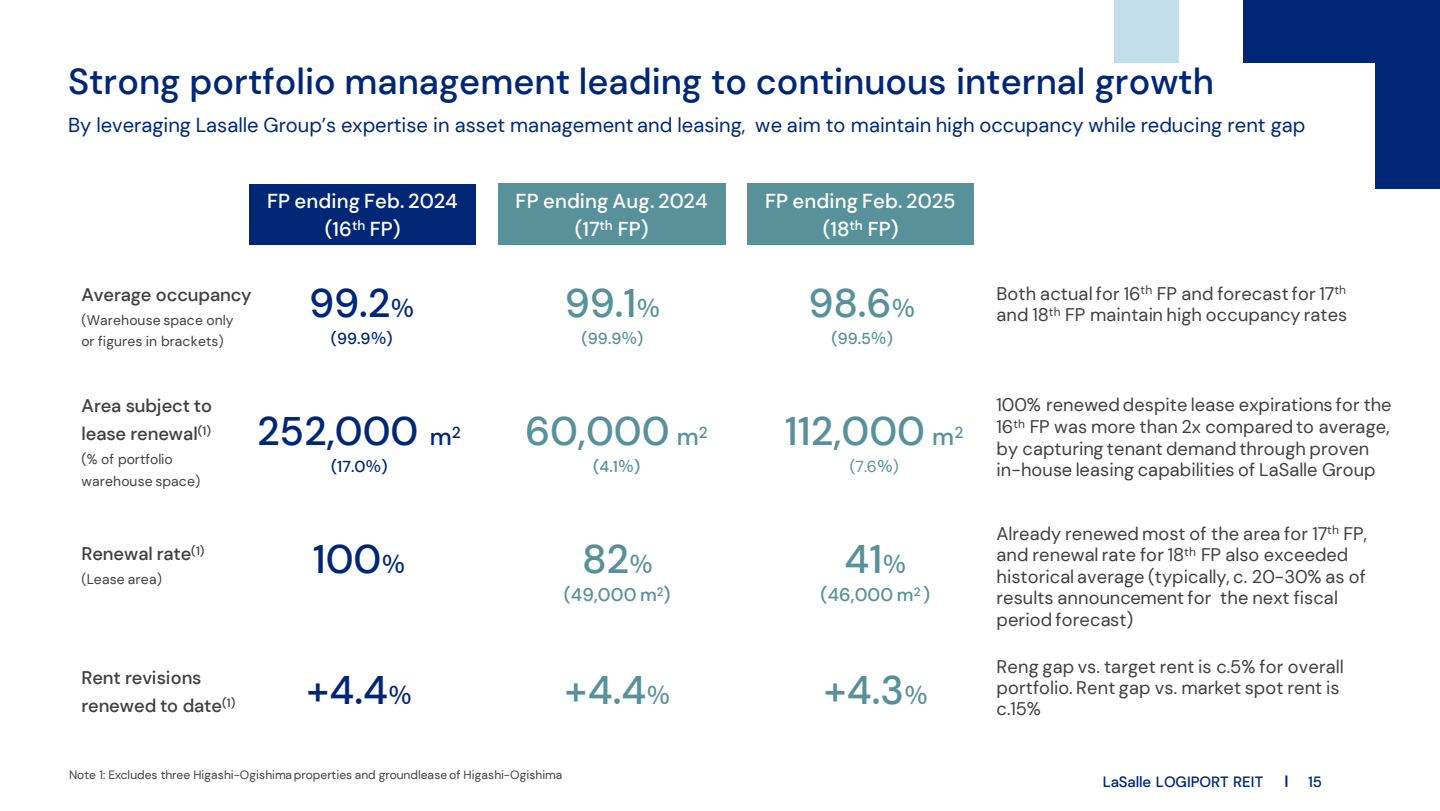
<style>
.page{position:relative;width:1440px;height:811px;background:#fff}
.page>*{position:absolute;margin:0;border:0;box-sizing:border-box;transform-origin:0 0}
.t1{font:500 39.8px "DM Sans";letter-spacing:-.005em;color:#589199}
.t2{font:500 39.8px "DM Sans";letter-spacing:-.005em;color:#002776}
.t3{font:500 36px "DM Sans";color:#002776}
.t4{font:20.2px "DM Sans";color:#002776}
.t5{font:500 20.2px "DM Sans";letter-spacing:.005em;color:#fff}
.t6{font:18.2px/21.6px "DM Sans";letter-spacing:.005em;color:#404040}
.t7{font:500 18.2px/27.8px "DM Sans";letter-spacing:-.005em;color:#404040}
.t8{font:500 18.2px "DM Sans";letter-spacing:.01em;color:#589199}
.t9{font:500 15.8px "DM Sans";color:#589199}
.t10{font:500 15.8px "DM Sans";color:#002776}
.t11{font:15.8px "DM Sans";color:#589199}
.t12{font:500 14.8px "DM Sans";color:#002776}
.t13{font:14px/21.6px "DM Sans";letter-spacing:.01em;color:#404040}
.t14{font:12px "DM Sans";color:#404040}
.s1{font-family:"Noto Sans JP";font-size:24px}
.s2{font-family:"Noto Sans JP"}
.s3{font-size:24px}
.s4{font-family:"Noto Sans JP";font-weight:500}
</style>
<div class="page">
<svg style="left:1285px;top:775px;width:2px;height:11px"></svg>
<div style="left:1376px;top:0;width:64px;height:188px;background:#002776"></div>
<div style="left:1243px;top:0;width:197px;height:62px;background:#002776"></div>
<div style="left:1114px;top:0;width:64px;height:62px;background:#c2deea"></div>
<div style="left:250px;top:184px;width:226px;height:60px;background:#002776"></div>
<div style="left:498px;top:183px;width:227px;height:61px;background:#589199"></div>
<div style="left:747px;top:183px;width:227px;height:61px;background:#589199"></div>
<p class="t3" style="left:68px;top:59px;width:1147px">Strong portfolio management leading to continuous internal growth</p>
<p class="t4" style="left:68px;top:112px;width:1239px">By leveraging Lasalle Group’s expertise in asset management and leasing, we aim to maintain high occupancy while reducing rent gap</p>
<p class="t5" style="left:267px;top:188px;width:192px">FP ending Feb. 2024</p>
<p class="t5" style="left:325px;top:217px;width:77px">(16<sup>th</sup> FP)</p>
<p class="t7" style="left:81px;top:280px;width:172px">Average occupancy</p>
<p class="t13" style="left:81px;top:309px;width:154px">(Warehouse space only or figures in brackets)</p>
<p class="t2" style="left:309px;top:278px;width:107px">99.2<span class="s1">％</span></p>
<p class="t10" style="left:331px;top:328px;width:63px">(99.9<span class="s2">％</span>)</p>
<p class="t7" style="left:82px;top:392px;width:132px">Area subject to lease renewal<sup>(1)</sup></p>
<p class="t13" style="left:82px;top:448px;width:120px">(% of portfolio warehouse space)</p>
<p class="t7" style="left:81px;top:539px;width:125px">Renewal rate<sup>(1)</sup></p>
<p class="t13" style="left:81px;top:567px;width:82px">(Lease area)</p>
<p class="t2" style="left:257px;top:406px;width:205px">252,000 <span class="s3">m</span><sup>2</sup></p>
<p class="t10" style="left:331px;top:456px;width:58px">(17.0<span class="s2">％</span>)</p>
<p class="t2" style="left:313px;top:534px;width:94px">100<span class="s1">％</span></p>
<p class="t7" style="left:81px;top:663px;width:155px">Rent revisions renewed to date<sup>(1)</sup></p>
<p class="t2" style="left:306px;top:664px;width:108px">+4.4<span class="s1">％</span></p>
<p class="t5" style="left:516px;top:188px;width:194px">FP ending Aug. 2024</p>
<p class="t5" style="left:575px;top:217px;width:76px">(17<sup>th</sup> FP)</p>
<p class="t1" style="left:565px;top:278px;width:97px">99.1<span class="s1">％</span></p>
<p class="t9" style="left:582px;top:328px;width:63px">(99.9<span class="s2">％</span>)</p>
<p class="t1" style="left:525px;top:406px;width:184px">60,000 <span class="s3">m</span><sup>2</sup></p>
<p class="t9" style="left:593px;top:456px;width:48px">(4.1<span class="s2">％</span>)</p>
<p class="t1" style="left:582px;top:534px;width:73px">82<span class="s1">％</span></p>
<p class="t8" style="left:564px;top:583px;width:108px">(49,000 m<sup>2</sup>)</p>
<p class="t1" style="left:564px;top:664px;width:108px">+4.4<span class="s1">％</span></p>
<p class="t14" style="left:69px;top:767px;width:495px">Note 1: Excludes three Higashi-Ogishimaproperties and groundlease of Higashi-Ogishima</p>
<p class="t5" style="left:765px;top:188px;width:192px">FP ending Feb. 2025</p>
<p class="t5" style="left:823px;top:217px;width:77px">(18<sup>th</sup> FP)</p>
<p class="t1" style="left:808px;top:278px;width:109px">98.6<span class="s1">％</span></p>
<p class="t9" style="left:831px;top:328px;width:63px">(99.5<span class="s2">％</span>)</p>
<p class="t1" style="left:785px;top:406px;width:180px">112,000 <span class="s3">m</span><sup>2</sup></p>
<p class="t11" style="left:850px;top:456px;width:51px">(7.6<span class="s4">％</span>)</p>
<p class="t1" style="left:845px;top:534px;width:63px">41<span class="s1">％</span></p>
<p class="t8" style="left:821px;top:583px;width:111px">(46,000 m<sup>2</sup> )</p>
<p class="t1" style="left:823px;top:664px;width:106px">+4.3<span class="s1">％</span></p>
<p class="t6" style="left:997px;top:282px;width:352px">Both actual for 16<sup>th</sup> FP and forecast for 17<sup>th </sup>and 18<sup>th</sup> FP maintain high occupancy rates</p>
<p class="t6" style="left:997px;top:394px;width:396px">100% renewed despite lease expirations for the 16<sup>th</sup> FP was more than 2x compared to average, by capturing tenant demand through proven in-house leasing capabilities of LaSalle Group</p>
<p class="t6" style="left:997px;top:522px;width:372px">Already renewed most of the area for 17<sup>th</sup> FP, and renewal rate for 18<sup>th</sup> FP also exceeded historical average (typically, c. 20-30% as of results announcement for the next fiscal period forecast)</p>
<p class="t6" style="left:997px;top:655px;width:349px">Reng gap vs. target rent is c.5% for overall portfolio. Rent gap vs. market spot rent is c.15%</p>
<p class="t12" style="left:1103px;top:772px;width:162px">LaSalle LOGIPORT REIT</p>
<p class="t12" style="left:1308px;top:772px;width:15px">15</p>
</div>
